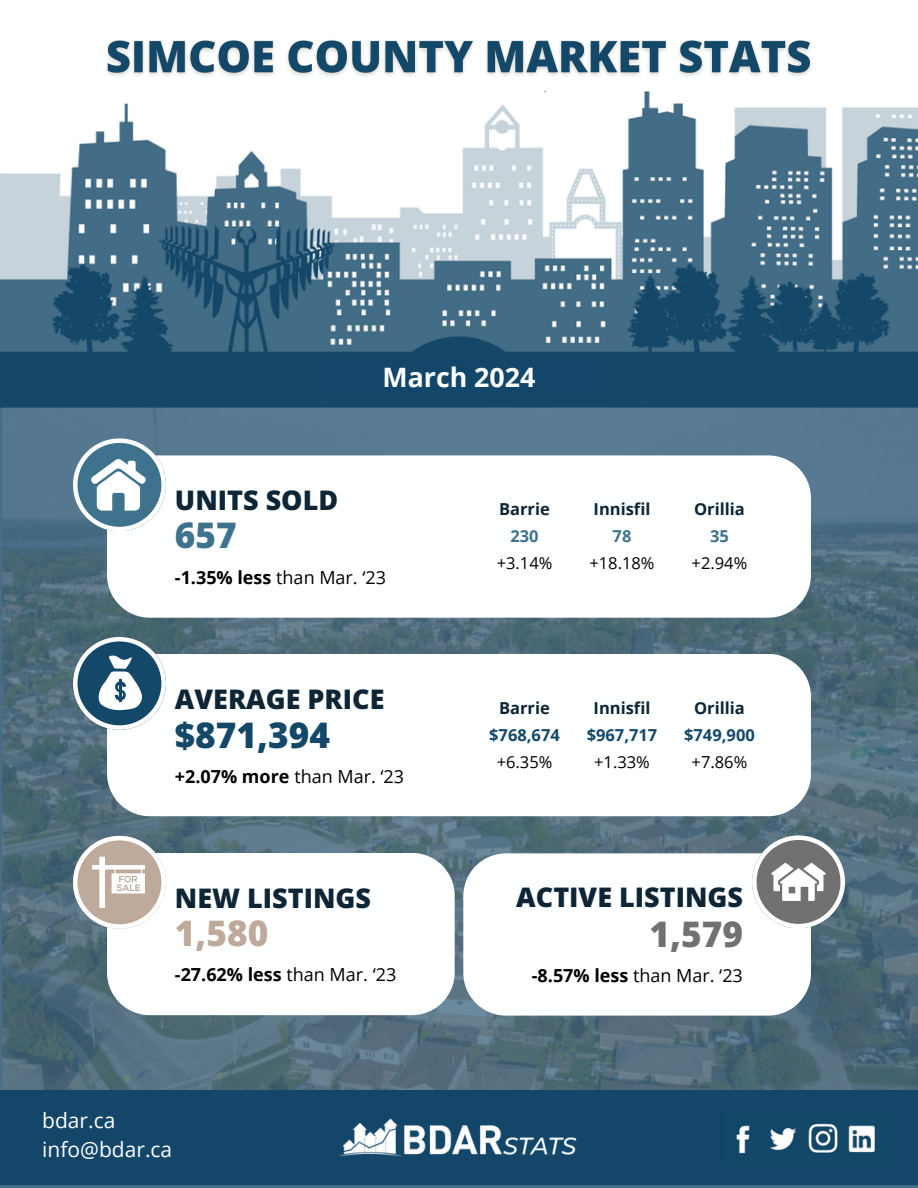
<style>
.page{position:relative;width:918px;height:1188px;background:#fff}
.page>*{position:absolute;margin:0;border:0;box-sizing:border-box;transform-origin:0 0}
.t1{font:800 35.25px "Open Sans";color:#144868}
.t2{font:800 35.25px "Open Sans";color:#beaa9b}
.t3{font:800 35.25px "Open Sans";color:#717171}
.t4{font:800 35.25px "Open Sans";color:#3f738d}
.t5{font:800 27px "Open Sans";color:#0e2535}
.t6{font:700 26.7px "Open Sans";color:#feffff}
.t7{font:21px/29.2px "Open Sans";color:#feffff}
.t8{font:18px "Open Sans";color:#000}
.t9{font:700 18px "Open Sans";color:#000}
.t10{font:700 16.5px "Open Sans";color:#0e2535}
.t11{font:16.5px "Open Sans";color:#000}
.t12{font:700 16.5px "Open Sans";color:#144868}
.t13{font:700 16.5px "Open Sans";color:#3f738d}
.s1{font-weight:700}
.s2{font-weight:400}
</style>
<div class="page">
<img style="left:0;top:92px;width:918px;height:315px">
<div style="left:321px;top:359px;width:276px;height:38px;background:#134668"></div>
<img style="left:3px;top:407px;width:915px;height:684px">
<svg style="left:107px;top:654px;width:704px;height:162px"></svg>
<svg style="left:73px;top:637px;width:93px;height:92px"></svg>
<svg style="left:107px;top:455px;width:704px;height:163px"></svg>
<svg style="left:107px;top:853px;width:347px;height:162px"></svg>
<svg style="left:73px;top:836px;width:93px;height:93px"></svg>
<div style="left:0;top:1091px;width:918px;height:94px;background:#134668"></div>
<img style="left:339px;top:1118px;width:238px;height:39px">
<img style="left:106px;top:40px;width:706px;height:36px">
<svg style="left:463px;top:853px;width:348px;height:163px"></svg>
<svg style="left:752px;top:835px;width:93px;height:93px"></svg>
<img style="left:736px;top:1123px;width:139px;height:31px">
<svg style="left:73px;top:438px;width:93px;height:93px"></svg>
<p class="t6" style="left:383px;top:359px;width:154px">March 2024</p>
<p class="t5" style="left:175px;top:481px;width:165px">UNITS SOLD</p>
<p class="t4" style="left:175px;top:511px;width:63px">657</p>
<p class="t8" style="left:175px;top:564px;width:213px"><span class="s1">-1.35% less</span> than Mar. ‘23</p>
<p class="t5" style="left:175px;top:680px;width:211px">AVERAGE PRICE</p>
<p class="t1" style="left:175px;top:710px;width:157px">$871,394</p>
<p class="t8" style="left:175px;top:764px;width:231px"><span class="s1">+2.07% more</span> than Mar. ‘23</p>
<p class="t5" style="left:175px;top:879px;width:198px">NEW LISTINGS</p>
<p class="t2" style="left:175px;top:908px;width:95px">1,580</p>
<p class="t9" style="left:175px;top:962px;width:223px">-27.62% less <span class="s2">than Mar. ‘23</span></p>
<p class="t7" style="left:42px;top:1105px;width:132px">bdar.ca info@bdar.ca</p>
<p class="t10" style="left:499px;top:498px;width:52px">Barrie</p>
<p class="t10" style="left:594px;top:498px;width:58px">Innisfil</p>
<p class="t10" style="left:694px;top:498px;width:52px">Orillia</p>
<p class="t13" style="left:510px;top:525px;width:30px">230</p>
<p class="t13" style="left:613px;top:525px;width:20px">78</p>
<p class="t13" style="left:710px;top:525px;width:20px">35</p>
<p class="t11" style="left:497px;top:552px;width:57px">+3.14%</p>
<h3 class="t11" style="left:589px;top:552px;width:67px">+18.18%</h3>
<h2 class="t11" style="left:692px;top:552px;width:57px">+2.94%</h2>
<h4 class="t10" style="left:499px;top:696px;width:52px">Barrie</h4>
<p class="t10" style="left:594px;top:696px;width:58px">Innisfil</p>
<p class="t10" style="left:694px;top:696px;width:52px">Orillia</p>
<h3 class="t12" style="left:489px;top:723px;width:72px">$768,674</h3>
<h2 class="t12" style="left:587px;top:723px;width:72px">$967,717</h2>
<p class="t12" style="left:684px;top:723px;width:72px">$749,900</p>
<p class="t11" style="left:497px;top:750px;width:57px">+6.35%</p>
<p class="t11" style="left:594px;top:750px;width:57px">+1.33%</p>
<p class="t11" style="left:692px;top:750px;width:57px">+7.86%</p>
<h3 class="t5" style="left:516px;top:879px;width:228px">ACTIVE LISTINGS</h3>
<h2 class="t3" style="left:650px;top:909px;width:95px">1,579</h2>
<p class="t8" style="left:532px;top:962px;width:213px"><span class="s1">-8.57% less</span> than Mar. ‘23</p>
</div>
